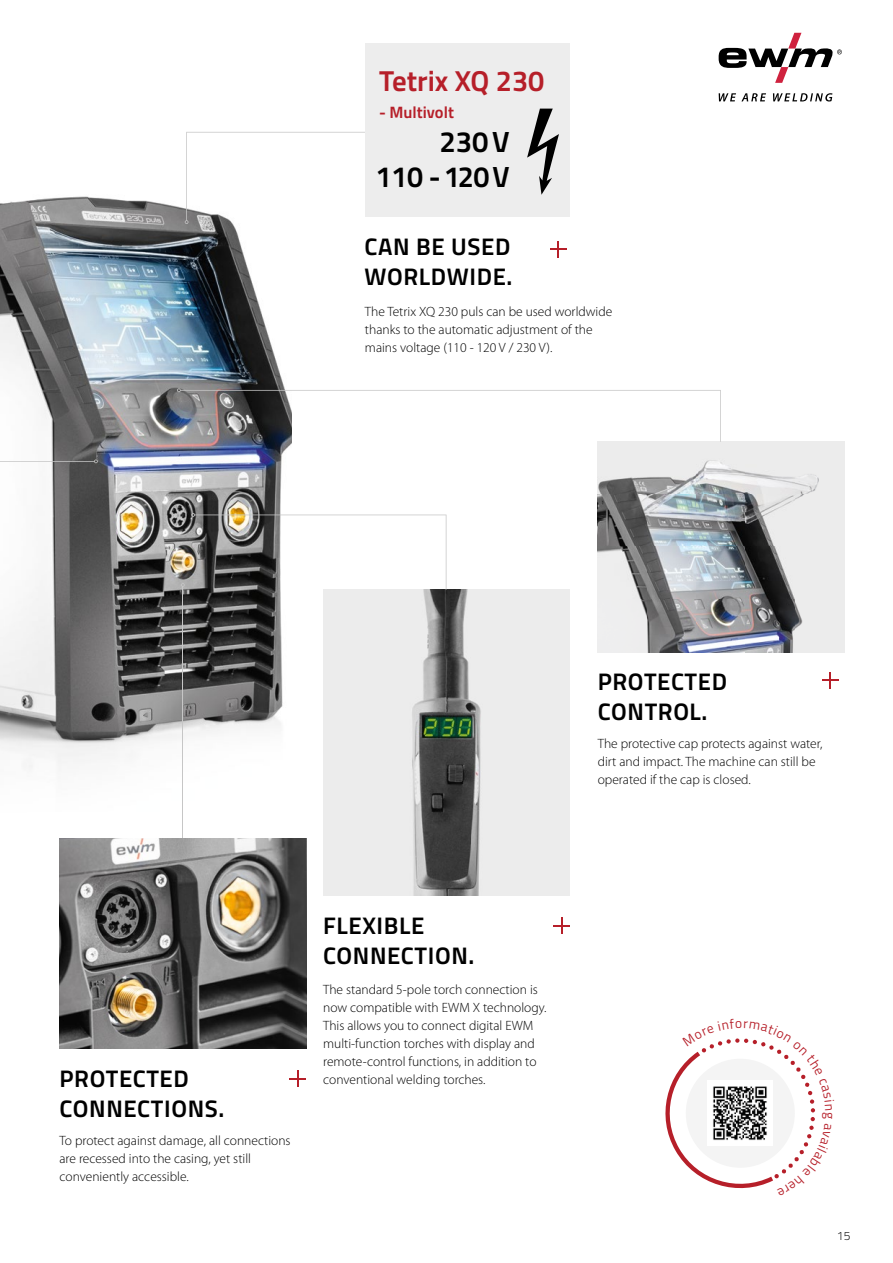
<style>
.page{position:relative;width:893px;height:1263px;background:#fff}
.page>*{position:absolute;margin:0;border:0;box-sizing:border-box;transform-origin:0 0}
.t1{font:700 29.25px/34.7px "Titillium Text";letter-spacing:-.01em;color:#000;text-align:right}
.t2{font:700 28.8px "Titillium Text";color:#b61f29}
.t3{font:700 24px/30px "Titillium Text";letter-spacing:.025em;color:#000}
.t4{font:700 16.5px "Titillium Text";color:#b61f29}
.t5{font:300 13.5px/18px "Myriad Pro";color:#000}
.t6{font:300 12px "Titillium Text";color:#000}
</style>
<div class="page">
<img style="left:0;top:196px;width:291px;height:560px">
<img style="left:598px;top:442px;width:246px;height:210px">
<img style="left:60px;top:838px;width:246px;height:211px">
<img style="left:323px;top:590px;width:247px;height:306px">
<svg style="left:177px;top:388px;width:544px;height:54px"></svg>
<svg style="left:191px;top:513px;width:255px;height:77px"></svg>
<svg style="left:0;top:461px;width:94px;height:492px"></svg>
<svg style="left:94px;top:459px;width:4px;height:4px"></svg>
<hr style="left:182px;top:586px;width:1px;height:252px;background:#c6c6c6">
<svg style="left:181px;top:583px;width:4px;height:4px"></svg>
<svg style="left:290px;top:1070px;width:16px;height:17px"></svg>
<svg style="left:553px;top:917px;width:17px;height:17px"></svg>
<svg style="left:822px;top:672px;width:16px;height:16px"></svg>
<svg style="left:719px;top:93px;width:113px;height:9px"></svg>
<svg style="left:719px;top:33px;width:123px;height:50px"></svg>
<svg style="left:185px;top:132px;width:180px;height:92px"></svg>
<svg style="left:550px;top:241px;width:16px;height:16px"></svg>
<div style="left:365px;top:43px;width:205px;height:174px;background:#ededed"></div>
<svg style="left:527px;top:109px;width:32px;height:86px"></svg>
<svg style="left:665px;top:1038px;width:151px;height:151px"></svg>
<h2 class="t2" style="left:379px;top:59px;width:167px">Tetrix XQ 230</h2>
<p class="t4" style="left:379px;top:100px;width:76px">- Multivolt</p>
<h1 class="t1" style="left:376px;top:123px;width:136px">230 V<br>110 - 120 V</h1>
<h3 class="t3" style="left:364px;top:230px;width:149px">CAN BE USED<br>WORLDWIDE.</h3>
<p class="t5" style="left:365px;top:303px;width:249px">The Tetrix XQ 230 puls can be used worldwide thanks to the automatic adjustment of the mains voltage (110 - 120 V / 230 V).</p>
<h3 class="t3" style="left:598px;top:665px;width:131px">PROTECTED<br>CONTROL.</h3>
<p class="t5" style="left:598px;top:735px;width:226px">The protective cap protects against water, dirt and impact. The machine can still be operated if the cap is closed.</p>
<h3 class="t3" style="left:60px;top:1062px;width:166px">PROTECTED<br>CONNECTIONS.</h3>
<p class="t5" style="left:60px;top:1131px;width:233px">To protect against damage, all connections are recessed into the casing, yet still conveniently accessible.</p>
<h3 class="t3" style="left:323px;top:909px;width:153px">FLEXIBLE<br>CONNECTION.</h3>
<p class="t5" style="left:323px;top:981px;width:225px">The standard 5-pole torch connection is now compatible with EWM X technology.<br>This allows you to connect digital EWM multi-function torches with display and remote-control functions, in addition to conventional welding torches.</p>
<p class="t6" style="left:837px;top:1227px;width:15px">15</p>
</div>
